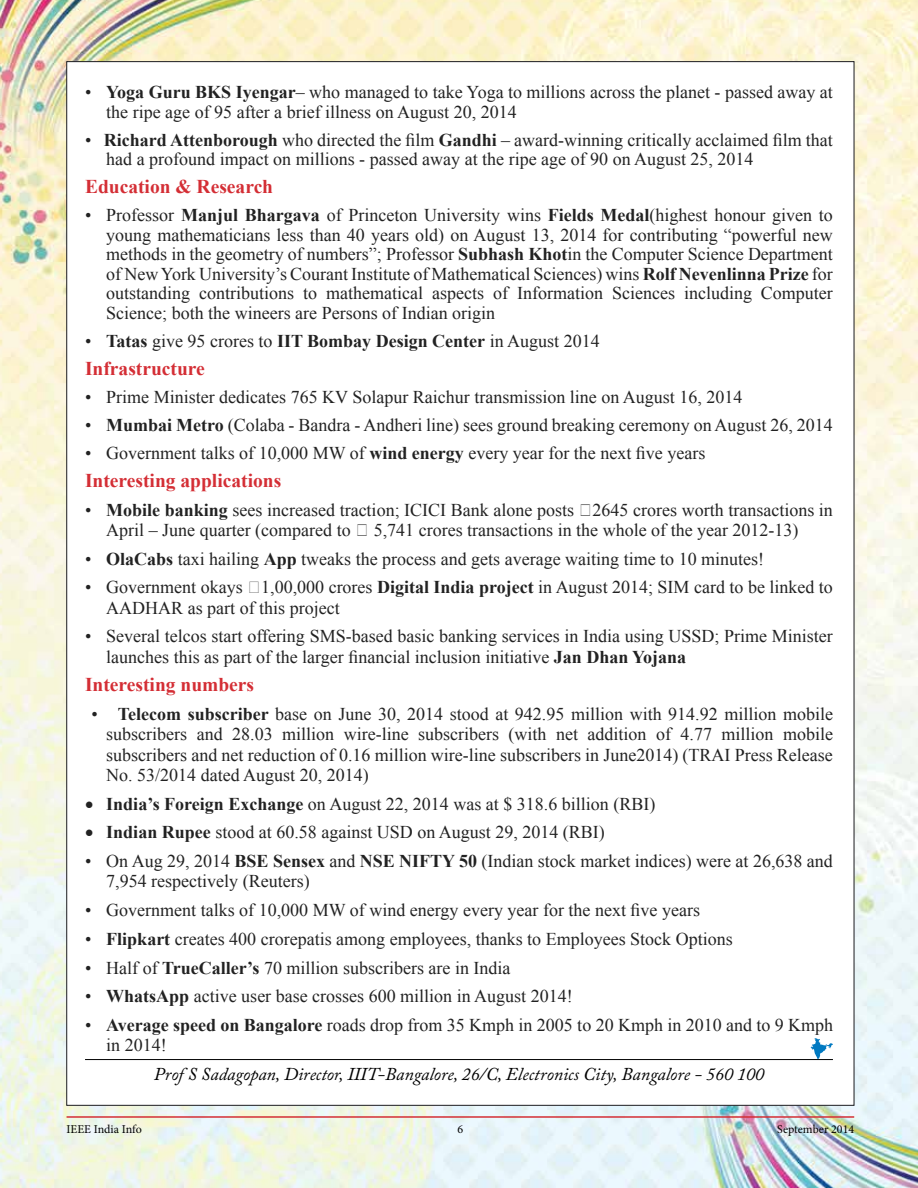
<style>
.page{position:relative;width:918px;height:1188px;background:#fff}
.page>*{position:absolute;margin:0;border:0;box-sizing:border-box;transform-origin:0 0}
.t1{font:700 19.5px "Times New Roman";color:#d42e35}
.t2{font:18px/20.2px "Times New Roman";color:#222}
.t3{font:italic 18px "Adobe Caslon Pro";color:#000}
.t4{font:12px "Minion Pro";color:#000}
.s1{font-weight:700}
</style>
<div class="page">
<img style="left:0;top:0;width:918px;height:1188px">
<div style="left:67px;top:61px;width:787px;height:1045px;background:#fff;border:1px solid #1b1b1f"></div>
<hr style="left:67px;top:1116px;width:787px;height:2px;background:#d42e35">
<hr style="left:85px;top:1059px;width:748px;height:1px;background:#000">
<svg style="left:811px;top:1038px;width:22px;height:21px"></svg>
<p class="t2" style="left:106px;top:81px;width:728px;text-indent:-21px">• <span class="s1">Yoga Guru BKS Iyengar</span>– who managed to take Yoga to millions across the planet - passed away at the ripe age of 95 after a brief illness on August 20, 2014</p>
<p class="t2" style="left:106px;top:130px;width:728px;line-height:19.5px;text-indent:-21px">• <span class="s1">Richard Attenborough</span> who directed the film <span class="s1">Gandhi</span> – award-winning critically acclaimed film that had a profound impact on millions - passed away at the ripe age of 90 on August 25, 2014</p>
<p class="t1" style="left:85px;top:173px;width:190px">Education &amp; Research</p>
<p class="t2" style="left:106px;top:205px;width:728px;line-height:19.5px;text-align:justify;text-indent:-21px">• Professor <span class="s1">Manjul Bhargava</span> of Princeton University wins <span class="s1">Fields Medal</span>(highest honour given to young mathematicians less than 40 years old) on August 13, 2014 for contributing “powerful new methods in the geometry of numbers”; Professor <span class="s1">Subhash Khot</span>in the Computer Science Department of New York University’s Courant Institute of Mathematical Sciences) wins <span class="s1">Rolf Nevenlinna Prize</span> for outstanding contributions to mathematical aspects of Information Sciences including Computer Science; both the wineers are Persons of Indian origin</p>
<p class="t2" style="left:85px;top:330px;width:516px">• <span class="s1">Tatas</span> give 95 crores to <span class="s1">IIT Bombay Design Center</span> in August 2014</p>
<p class="t1" style="left:85px;top:355px;width:121px">Infrastructure</p>
<p class="t2" style="left:85px;top:386px;width:659px">• Prime Minister dedicates 765 KV Solapur Raichur transmission line on August 16, 2014</p>
<p class="t2" style="left:85px;top:414px;width:749px">• <span class="s1">Mumbai Metro</span> (Colaba - Bandra - Andheri line) sees ground breaking ceremony on August 26, 2014</p>
<p class="t2" style="left:85px;top:442px;width:622px">• Government talks of 10,000 MW of <span class="s1">wind energy</span> every year for the next five years</p>
<p class="t1" style="left:85px;top:467px;width:198px">Interesting applications</p>
<p class="t2" style="left:106px;top:499px;width:728px;text-indent:-21px">• <span class="s1">Mobile banking</span> sees increased traction; ICICI Bank alone posts <span class="s1">₹</span>2645 crores worth transactions in<br>April – June quarter (compared to <span class="s1">₹</span> 5,741 crores transactions in the whole of the year 2012-13)</p>
<p class="t2" style="left:85px;top:548px;width:681px">• <span class="s1">OlaCabs</span> taxi hailing <span class="s1">App</span> tweaks the process and gets average waiting time to 10 minutes!</p>
<p class="t2" style="left:106px;top:577px;width:728px;text-indent:-21px">• Government okays ₹1,00,000 crores <span class="s1">Digital India project</span> in August 2014; SIM card to be linked to<br>AADHAR as part of this project</p>
<p class="t2" style="left:106px;top:626px;width:728px;text-indent:-21px">• Several telcos start offering SMS-based basic banking services in India using USSD; Prime Minister launches this as part of the larger financial inclusion initiative <span class="s1">Jan Dhan Yojana</span></p>
<p class="t1" style="left:85px;top:671px;width:171px">Interesting numbers</p>
<p class="t2" style="left:106px;top:704px;width:728px;text-align:justify;text-indent:-15px">• <span class="s1">Telecom subscriber</span> base on June 30, 2014 stood at 942.95 million with 914.92 million mobile subscribers and 28.03 million wire-line subscribers (with net addition of 4.77 million mobile subscribers and net reduction of 0.16 million wire-line subscribers in June2014) (TRAI Press Release No. 53/2014 dated August 20, 2014)</p>
<p class="t2" style="left:85px;top:793px;width:572px">• <span class="s1">India’s Foreign Exchange</span> on August 22, 2014 was at $ 318.6 billion (RBI)</p>
<p class="t2" style="left:85px;top:822px;width:521px">• <span class="s1">Indian Rupee</span> stood at 60.58 against USD on August 29, 2014 (RBI)</p>
<p class="t2" style="left:106px;top:851px;width:728px;text-indent:-21px">• On Aug 29, 2014 <span class="s1">BSE Sensex</span> and <span class="s1">NSE NIFTY 50</span> (Indian stock market indices) were at 26,638 and<br>7,954 respectively (Reuters)</p>
<p class="t2" style="left:85px;top:900px;width:616px">• Government talks of 10,000 MW of wind energy every year for the next five years</p>
<p class="t2" style="left:85px;top:928px;width:649px">• <span class="s1">Flipkart</span> creates 400 crorepatis among employees, thanks to Employees Stock Options</p>
<p class="t2" style="left:85px;top:957px;width:427px">• Half of <span class="s1">TrueCaller’s</span> 70 million subscribers are in India</p>
<p class="t2" style="left:85px;top:986px;width:489px">• <span class="s1">WhatsApp</span> active user base crosses 600 million in August 2014!</p>
<p class="t2" style="left:106px;top:1015px;width:728px;text-indent:-21px">• <span class="s1">Average speed on Bangalore</span> roads drop from 35 Kmph in 2005 to 20 Kmph in 2010 and to 9 Kmph in 2014!</p>
<p class="t3" style="left:154px;top:1063px;width:612px">Prof S Sadagopan, Director, IIIT-Bangalore, 26/C, Electronics City, Bangalore - 560 100</p>
<p class="t4" style="left:67px;top:1122px;width:77px">IEEE India Info</p>
<p class="t4" style="left:458px;top:1122px;width:7px">6</p>
<p class="t4" style="left:777px;top:1122px;width:79px">September 2014</p>
</div>
